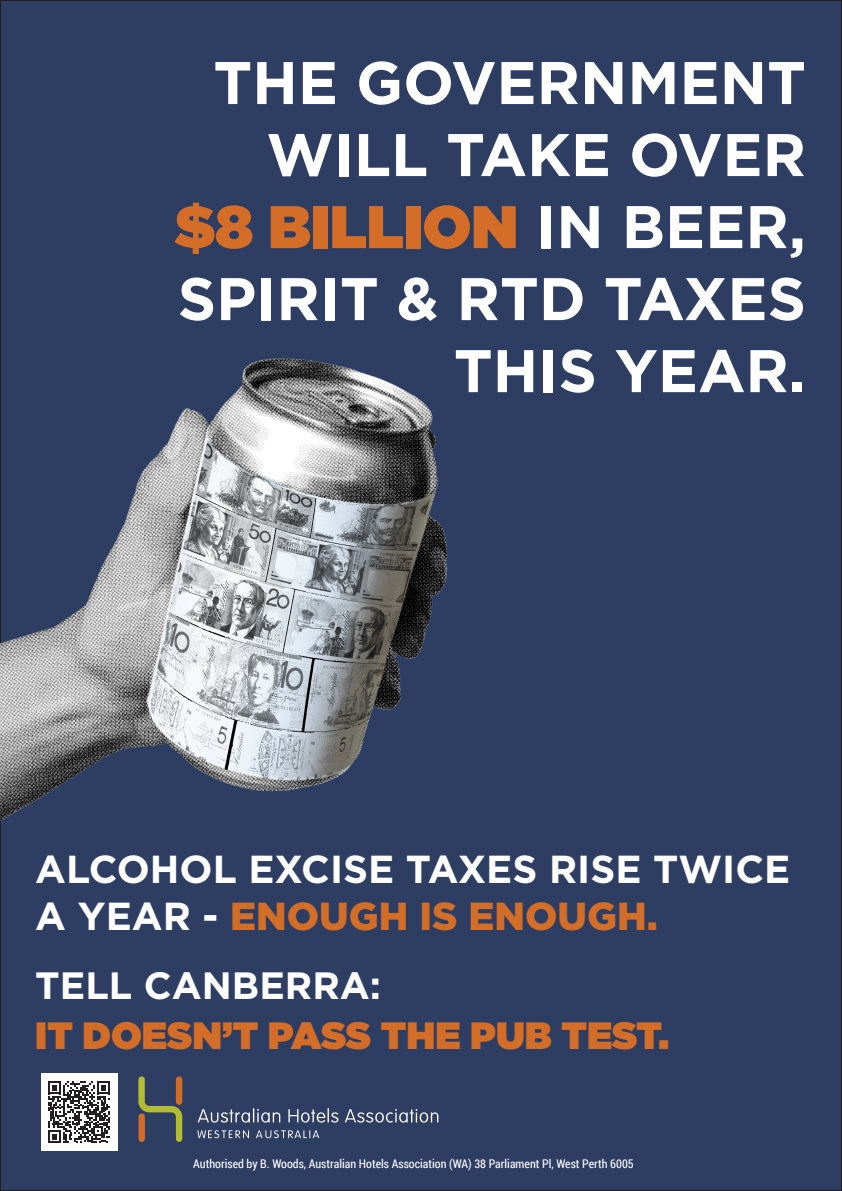
<style>
.page{position:relative;width:842px;height:1191px;background:#fff}
.page>*{position:absolute;margin:0;border:0;box-sizing:border-box;transform-origin:0 0}
.t1{font:700 60px/72px "Gotham";color:#fff;text-align:right}
.t2{font:700 39px/46.8px "Gotham";color:#fff}
.t3{font:900 38px "Gotham";color:#d36d28}
.t4{font:700 38px "Gotham";color:#fff}
.t5{font:12px "Roboto Condensed";color:#fff}
.s1{font-weight:900;color:#d36d28}
.s2{font-weight:900;color:#d36e28}
</style>
<div class="page">
<div style="left:0;top:0;width:841px;height:1190px;background:#2e3d62"></div>
<svg style="left:138px;top:1076px;width:44px;height:65px"></svg>
<div style="left:176px;top:1076px;width:6px;height:28px;background:#d36c27;border-radius:3px"></div>
<svg style="left:197px;top:1130px;width:122px;height:8px"></svg>
<svg style="left:198px;top:1108px;width:240px;height:14px"></svg>
<div style="left:139px;top:1113px;width:6px;height:29px;background:#d36c27;border-radius:3px"></div>
<img style="left:0;top:283px;width:448px;height:544px">
<div style="left:41px;top:1073px;width:77px;height:77px;background:#fff"></div>
<svg style="left:48px;top:1081px;width:62px;height:62px"></svg>
<p class="t1" style="left:213px;top:46px;width:594px">THE GOVERNMENT<br>WILL TAKE OVER</p>
<p class="t1" style="left:174px;top:190px;width:633px"><span class="s1">$8 BILLION</span> IN BEER,<br>SPIRIT &amp; RTD TAXES<br>THIS YEAR.</p>
<p class="t2" style="left:35px;top:845px;width:756px">ALCOHOL EXCISE TAXES RISE TWICE<br>A YEAR - <span class="s2">ENOUGH IS ENOUGH.</span></p>
<p class="t4" style="left:35px;top:960px;width:347px">TELL CANBERRA:</p>
<p class="t3" style="left:35px;top:1008px;width:635px">IT DOESN’T PASS THE PUB TEST.</p>
<p class="t5" style="left:193px;top:1155px;width:442px">Authorised by B. Woods, Australian Hotels Association (WA) 38 Parliament Pl, West Perth 6005</p>
</div>
